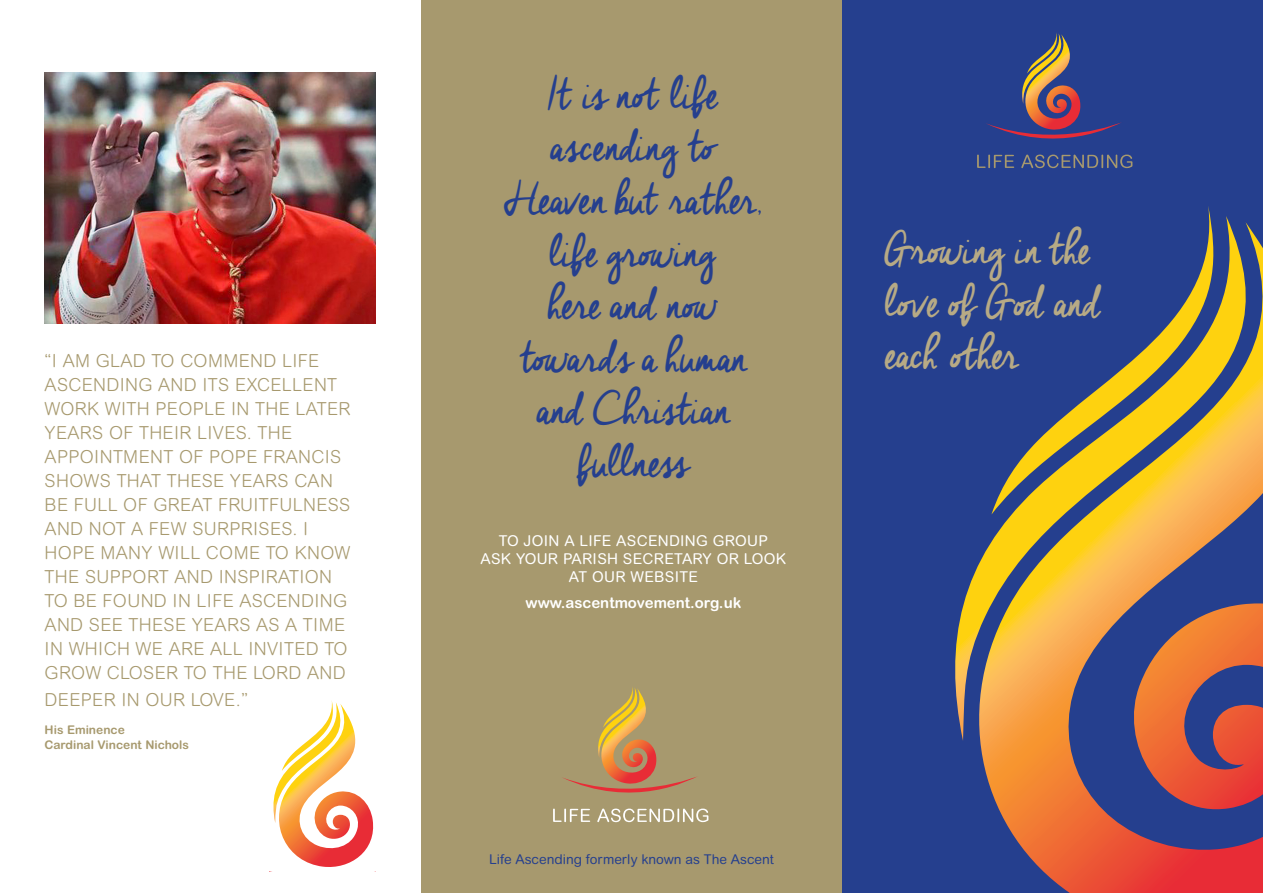
<style>
.page{position:relative;width:1263px;height:893px;background:#fff}
.page>*{position:absolute;margin:0;border:0;box-sizing:border-box;transform-origin:0 0}
.t1{font:45px/52.5px "Cheddar Jack";letter-spacing:-.04em;color:#253f8e;text-align:center}
.t2{font:45px/52.5px "Cheddar Jack";letter-spacing:-.045em;color:#b7aa85}
.t3{font:300 18px/24px "Arial Rounded MT";letter-spacing:.02em;color:#a7996e}
.t4{font:15px/18px "Arial Rounded MT";letter-spacing:.02em;color:#fff;text-align:center}
.t5{font:700 15px "Arial Rounded MT";color:#fff}
.t6{font:13.5px "Arial Rounded MT";color:#253f8e}
.t7{font:700 12px/15px "Arial Rounded MT";color:#a7996e}
</style>
<div class="page">
<div style="left:842px;top:0;width:421px;height:893px;background:#253f8e"></div>
<svg style="left:980px;top:741px;width:283px;height:135px"></svg>
<svg style="left:955px;top:216px;width:308px;height:525px"></svg>
<svg style="left:1048px;top:876px;width:215px;height:17px;background:#df3939"></svg>
<svg style="left:977px;top:33px;width:155px;height:135px"></svg>
<div style="left:421px;top:0;width:421px;height:893px;background:#a7996e"></div>
<svg style="left:553px;top:687px;width:155px;height:135px"></svg>
<svg style="left:269px;top:700px;width:107px;height:172px"></svg>
<img style="left:45px;top:72px;width:330px;height:251px">
<p class="t3" style="left:45px;top:349px;width:307px">“I AM GLAD TO COMMEND LIFE<br>ASCENDING AND ITS EXCELLENT<br>WORK WITH PEOPLE IN THE LATER<br>YEARS OF THEIR LIVES. THE<br>APPOINTMENT OF POPE FRANCIS<br>SHOWS THAT THESE YEARS CAN<br>BE FULL OF GREAT FRUITFULNESS<br>AND NOT A FEW SURPRISES. I<br>HOPE MANY WILL COME TO KNOW<br>THE SUPPORT AND INSPIRATION<br>TO BE FOUND IN LIFE ASCENDING<br>AND SEE THESE YEARS AS A TIME<br>IN WHICH WE ARE ALL INVITED TO<br>GROW CLOSER TO THE LORD AND</p>
<p class="t3" style="left:45px;top:688px;width:205px">DEEPER IN OUR LOVE.”</p>
<p class="t7" style="left:45px;top:722px;width:146px">His Eminence<br>Cardinal Vincent Nichols</p>
<h1 class="t1" style="left:504px;top:73px;width:259px">It is not life ascending to<br>Heaven but rather, life growing<br>here and now towards a human and Christian fullness</h1>
<p class="t4" style="left:480px;top:531px;width:307px">TO JOIN A LIFE ASCENDING GROUP<br>ASK YOUR PARISH SECRETARY OR LOOK<br>AT OUR WEBSITE</p>
<p class="t5" style="left:525px;top:594px;width:217px">www.ascentmovement.org.uk</p>
<p class="t6" style="left:489px;top:851px;width:286px">Life Ascending formerly known as The Ascent</p>
<h1 class="t2" style="left:884px;top:229px;width:219px">Growing in the love of God and each other</h1>
</div>
